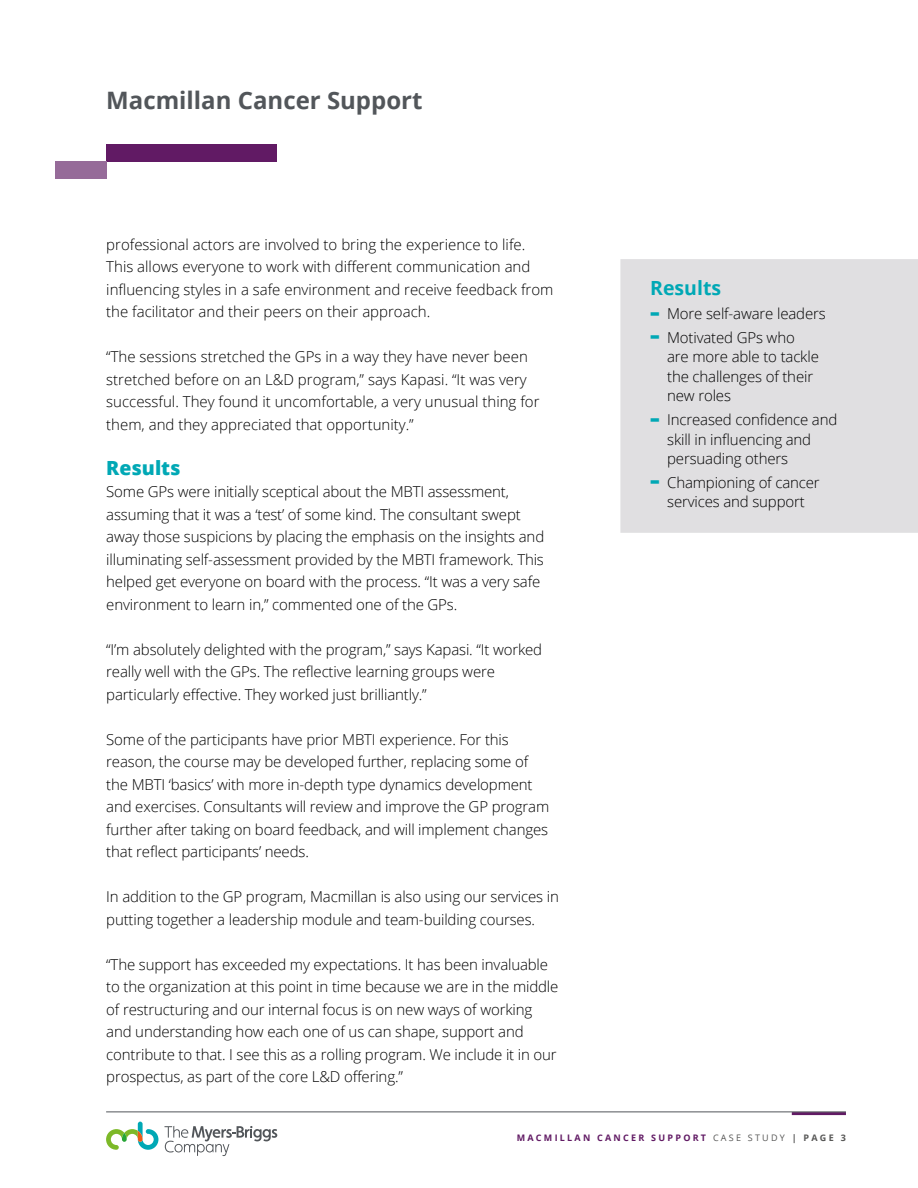
<style>
.page{position:relative;width:918px;height:1188px;background:#fff}
.page>*{position:absolute;margin:0;border:0;box-sizing:border-box;transform-origin:0 0}
.t1{font:700 24px "Open Sans";color:#52565a}
.t2{font:700 19.5px "Open Sans";color:#00a8b5}
.t3{font:800 19.5px "Open Sans";color:#00a8b5}
.t4{font:300 15px/22.5px "Open Sans";letter-spacing:-.01em;color:#000}
.t5{font:700 9px "Open Sans";letter-spacing:.25em;color:#611a64}
.s1{font-weight:800;font-size:22.5px;color:#00a8b5}
.s2{font-weight:400;color:#575756}
.s3{color:#575756}
</style>
<div class="page">
<hr style="left:792px;top:1112px;width:54px;height:3px;background:#611a64">
<hr style="left:106px;top:1112px;width:740px;height:1px;background:#52565a">
<svg style="left:106px;top:1122px;width:52px;height:28px"></svg>
<svg style="left:164px;top:1126px;width:113px;height:30px"></svg>
<div style="left:620px;top:259px;width:298px;height:274px;background:#e0dfe1"></div>
<div style="left:106px;top:144px;width:170px;height:17px;background:#611a64"></div>
<div style="left:55px;top:161px;width:51px;height:17px;background:#966b99"></div>
<h1 class="t1" style="left:106px;top:83px;width:318px">Macmillan Cancer Support</h1>
<p class="t4" style="left:106px;top:233px;width:449px">professional actors are involved to bring the experience to life.<br>This allows everyone to work with different communication and influencing styles in a safe environment and receive feedback from the facilitator and their peers on their approach.</p>
<p class="t4" style="left:106px;top:345px;width:435px">“The sessions stretched the GPs in a way they have never been stretched before on an L&amp;D program,” says Kapasi. “It was very successful. They found it uncomfortable, a very unusual thing for them, and they appreciated that opportunity.”</p>
<h2 class="t3" style="left:106px;top:453px;width:76px">Results</h2>
<p class="t4" style="left:106px;top:480px;width:439px">Some GPs were initially sceptical about the MBTI assessment, assuming that it was a ‘test’ of some kind. The consultant swept away those suspicions by placing the emphasis on the insights and illuminating self-assessment provided by the MBTI framework. This helped get everyone on board with the process. “It was a very safe environment to learn in,” commented one of the GPs.</p>
<p class="t4" style="left:106px;top:638px;width:437px">“I’m absolutely delighted with the program,” says Kapasi. “It worked really well with the GPs. The reflective learning groups were particularly effective. They worked just brilliantly.”</p>
<p class="t4" style="left:106px;top:728px;width:444px">Some of the participants have prior MBTI experience. For this reason, the course may be developed further, replacing some of the MBTI ‘basics’ with more in-depth type dynamics development and exercises. Consultants will review and improve the GP program further after taking on board feedback, and will implement changes that reflect participants’ needs.</p>
<p class="t4" style="left:106px;top:885px;width:454px">In addition to the GP program, Macmillan is also using our services in putting together a leadership module and team-building courses.</p>
<p class="t4" style="left:106px;top:953px;width:454px">“The support has exceeded my expectations. It has been invaluable to the organization at this point in time because we are in the middle of restructuring and our internal focus is on new ways of working and understanding how each one of us can shape, support and contribute to that. I see this as a rolling program. We include it in our prospectus, as part of the core L&amp;D offering.”</p>
<h2 class="t2" style="left:650px;top:274px;width:72px">Results</h2>
<p class="t4" style="left:650px;top:302px;width:177px"><span class="s1">-</span> More self-aware leaders</p>
<p class="t4" style="left:667px;top:327px;width:153px;line-height:19.5px;text-indent:-17px"><span class="s1">-</span> Motivated GPs who are more able to tackle the challenges of their new roles</p>
<p class="t4" style="left:667px;top:409px;width:172px;line-height:19.5px;text-indent:-17px"><span class="s1">-</span> Increased confidence and skill in influencing and persuading others</p>
<p class="t4" style="left:650px;top:472px;width:171px;line-height:19.5px;text-align:center"><span class="s1">-</span> Championing of cancer services and support</p>
<p class="t5" style="left:517px;top:1131px;width:331px">Macm illan Cancer Support <span class="s2">CASE STUDY</span> <span class="s3">| PAGE 3</span></p>
</div>
